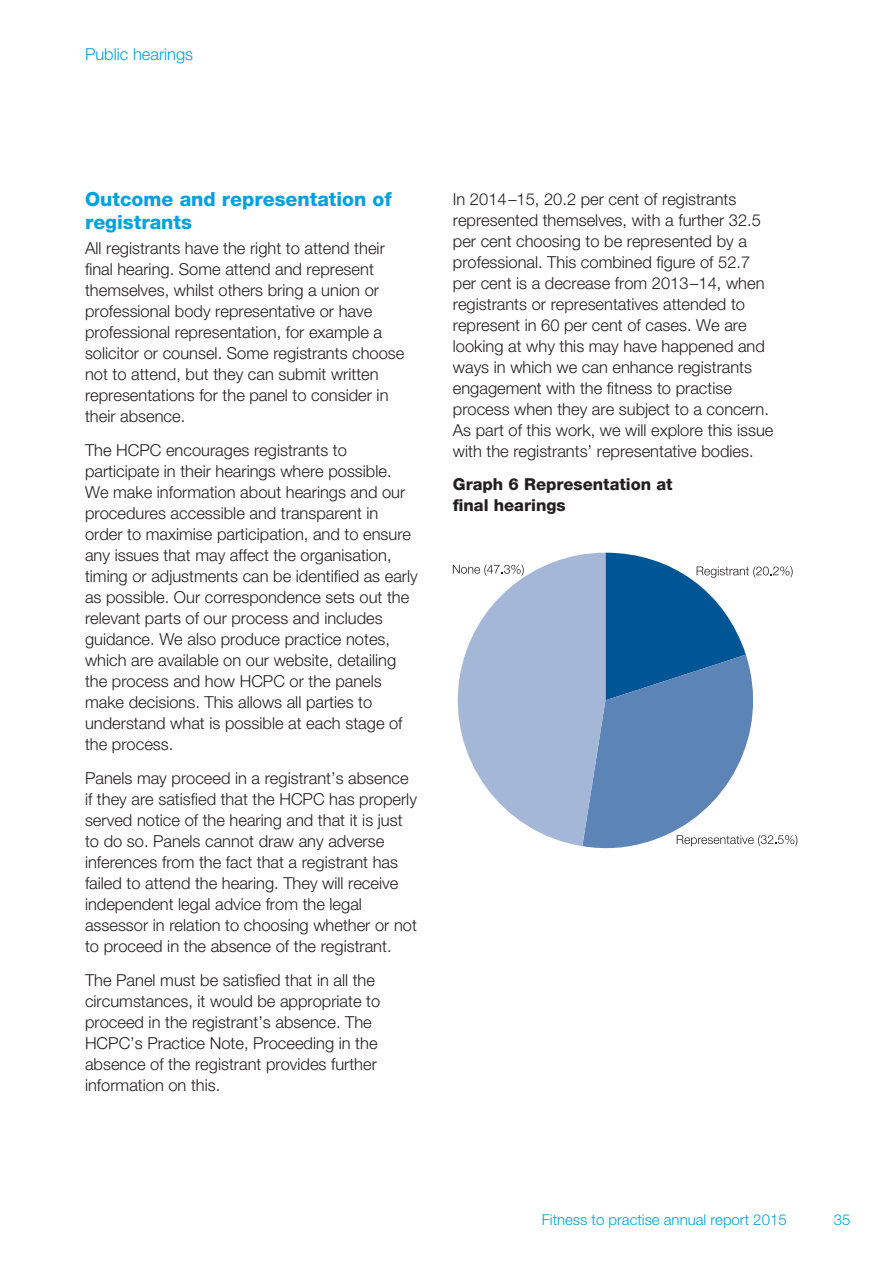
<style>
.page{position:relative;width:893px;height:1263px;background:#fff}
.page>*{position:absolute;margin:0;border:0;box-sizing:border-box;transform-origin:0 0}
.t1{font:800 19.5px/22.5px "Helvetica Neue";color:#00a2df}
.t2{font:300 16.5px/21px "Helvetica Neue";color:#231f20}
.t3{font:800 16.5px/21px "Helvetica Neue";color:#231f20}
.t4{font:300 16.5px "Helvetica Neue";color:#00a2df}
.t5{font:300 15px "Helvetica Neue";color:#00a2df}
</style>
<div class="page">
<svg style="left:453px;top:553px;width:344px;height:295px"></svg>
<p class="t4" style="left:85px;top:44px;width:110px">Public hearings</p>
<p class="t1" style="left:85px;top:188px;width:308px">Outcome and representation of registrants</p>
<p class="t2" style="left:85px;top:237px;width:321px">All registrants have the right to attend their final hearing. Some attend and represent themselves, whilst others bring a union or professional body representative or have professional representation, for example a solicitor or counsel. Some registrants choose not to attend, but they can submit written representations for the panel to consider in their absence.</p>
<p class="t2" style="left:85px;top:439px;width:334px">The HCPC encourages registrants to participate in their hearings where possible.<br>We make information about hearings and our procedures accessible and transparent in order to maximise participation, and to ensure any issues that may affect the organisation, timing or adjustments can be identified as early as possible. Our correspondence sets out the relevant parts of our process and includes guidance. We also produce practice notes, which are available on our website, detailing the process and how HCPC or the panels make decisions. This allows all parties to understand what is possible at each stage of the process.</p>
<p class="t2" style="left:85px;top:767px;width:333px">Panels may proceed in a registrant’s absence if they are satisfied that the HCPC has properly served notice of the hearing and that it is just to do so. Panels cannot draw any adverse inferences from the fact that a registrant has failed to attend the hearing. They will receive independent legal advice from the legal assessor in relation to choosing whether or not to proceed in the absence of the registrant.</p>
<p class="t2" style="left:85px;top:969px;width:297px">The Panel must be satisfied that in all the circumstances, it would be appropriate to proceed in the registrant’s absence. The HCPC’s Practice Note, Proceeding in the absence of the registrant provides further information on this.</p>
<p class="t2" style="left:453px;top:188px;width:322px">In 2014–15, 20.2 per cent of registrants represented themselves, with a further 32.5 per cent choosing to be represented by a professional. This combined figure of 52.7 per cent is a decrease from 2013–14, when registrants or representatives attended to represent in 60 per cent of cases. We are looking at why this may have happened and ways in which we can enhance registrants engagement with the fitness to practise process when they are subject to a concern.<br>As part of this work, we will explore this issue with the registrants’ representative bodies.</p>
<p class="t3" style="left:453px;top:474px;width:221px">Graph 6 Representation at final hearings</p>
<p class="t5" style="left:542px;top:1210px;width:246px">Fitness to practise annual report 2015</p>
<p class="t5" style="left:834px;top:1210px;width:18px">35</p>
</div>
